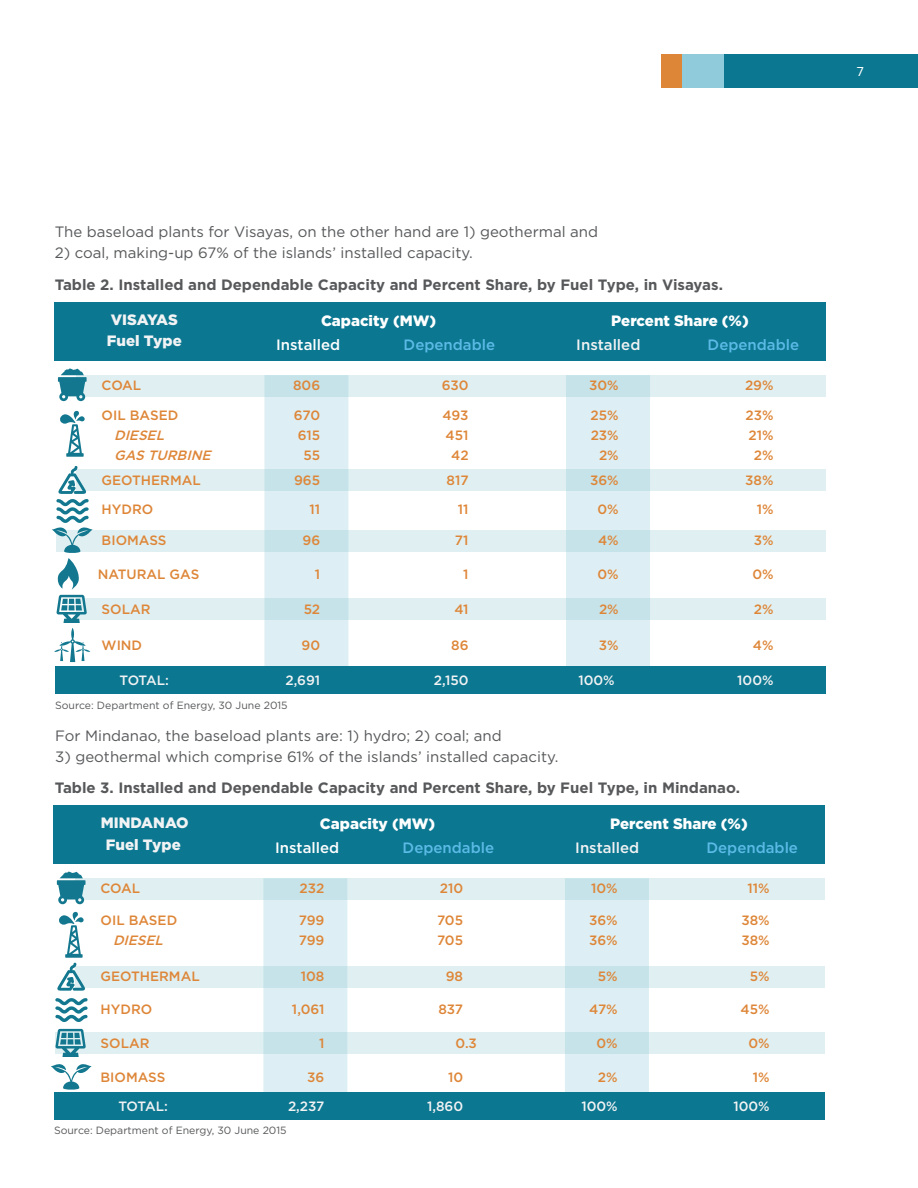
<style>
.page{position:relative;width:918px;height:1188px;background:#fff}
.page>*{position:absolute;margin:0;border:0;box-sizing:border-box;transform-origin:0 0}
.t1{font:15px "Gotham";color:#57585a}
.t2{font:700 15px "Gotham";color:#57585a}
.t3{font:900 15px "Gotham";color:#fff}
.t4{font:500 15px "Gotham";color:#5cbbe6}
.t5{font:900 15px "Gotham";color:#f2f3f4}
.t6{font:500 15px "Gotham";color:#fff}
.t7{font:500 15px "Gotham";color:#f2f3f4}
.t8{font:500 13.5px "Gotham";color:#de8638}
.t9{font:500 13.5px "Gotham";color:#f2f3f4}
.t10{font:italic 500 13.5px "Gotham";color:#de8638}
.t11{font:13.5px "Proxima Nova";color:#fff}
.t12{font:10.5px "Gotham";color:#57585a}
</style>
<div class="page">
<div style="left:724px;top:54px;width:194px;height:33px;background:#0b7791"></div>
<div style="left:682px;top:54px;width:42px;height:33px;background:#90cbdb"></div>
<div style="left:662px;top:54px;width:20px;height:33px;background:#de8638"></div>
<div style="left:566px;top:375px;width:84px;height:308px;background:#ddeff4"></div>
<div style="left:54px;top:302px;width:772px;height:59px;background:#0b7791"></div>
<div style="left:264px;top:375px;width:84px;height:313px;background:#ddeff4"></div>
<svg style="left:87px;top:375px;width:739px;height:21px;fill:#e0f0f2"></svg>
<svg style="left:93px;top:470px;width:733px;height:21px;fill:#e0f0f2"></svg>
<svg style="left:93px;top:531px;width:733px;height:21px;fill:#e0f0f2"></svg>
<svg style="left:93px;top:598px;width:733px;height:21px;fill:#e0f0f2"></svg>
<div style="left:55px;top:666px;width:771px;height:28px;background:#0b7791"></div>
<svg style="left:58px;top:368px;width:29px;height:33px"></svg>
<svg style="left:60px;top:411px;width:24px;height:46px"></svg>
<svg style="left:52px;top:466px;width:41px;height:196px"></svg>
<div style="left:53px;top:806px;width:771px;height:58px;background:#0b7791"></div>
<div style="left:263px;top:878px;width:84px;height:228px;background:#ddeff4"></div>
<div style="left:565px;top:878px;width:84px;height:224px;background:#ddeff4"></div>
<svg style="left:86px;top:878px;width:738px;height:21px;fill:#e0f0f2"></svg>
<svg style="left:87px;top:966px;width:737px;height:21px;fill:#e0f0f2"></svg>
<svg style="left:86px;top:1032px;width:738px;height:21px;fill:#e0f0f2"></svg>
<div style="left:54px;top:1092px;width:770px;height:28px;background:#0b7791"></div>
<svg style="left:57px;top:872px;width:29px;height:32px"></svg>
<svg style="left:55px;top:912px;width:32px;height:109px"></svg>
<svg style="left:55px;top:1029px;width:31px;height:28px"></svg>
<svg style="left:51px;top:1064px;width:41px;height:26px"></svg>
<p class="t11" style="left:857px;top:65px;width:8px">7</p>
<p class="t1" style="left:55px;top:222px;width:545px">The baseload plants for Visayas, on the other hand are 1) geothermal and</p>
<p class="t1" style="left:55px;top:243px;width:420px">2) coal, making-up 67% of the islands’ installed capacity.</p>
<p class="t2" style="left:55px;top:276px;width:670px">Table 2. Installed and Dependable Capacity and Percent Share, by Fuel Type, in Visayas.</p>
<p class="t5" style="left:111px;top:309px;width:68px">VISAYAS</p>
<p class="t3" style="left:321px;top:310px;width:117px">Capacity (MW)</p>
<p class="t6" style="left:276px;top:335px;width:66px">Installed</p>
<p class="t4" style="left:404px;top:335px;width:93px">Dependable</p>
<p class="t5" style="left:107px;top:331px;width:76px">Fuel Type</p>
<p class="t3" style="left:611px;top:310px;width:139px">Percent Share (%)</p>
<p class="t7" style="left:576px;top:335px;width:66px">Installed</p>
<p class="t4" style="left:708px;top:335px;width:93px">Dependable</p>
<p class="t8" style="left:102px;top:376px;width:41px">COAL</p>
<p class="t8" style="left:293px;top:376px;width:29px">806</p>
<p class="t8" style="left:442px;top:376px;width:28px">630</p>
<p class="t8" style="left:589px;top:376px;width:31px">30%</p>
<p class="t8" style="left:745px;top:376px;width:30px">29%</p>
<p class="t8" style="left:102px;top:406px;width:78px">OIL BASED</p>
<p class="t8" style="left:294px;top:406px;width:28px">670</p>
<p class="t8" style="left:442px;top:406px;width:28px">493</p>
<p class="t8" style="left:591px;top:406px;width:30px">25%</p>
<p class="t8" style="left:746px;top:406px;width:30px">23%</p>
<p class="t10" style="left:114px;top:426px;width:56px">DIESEL</p>
<p class="t8" style="left:298px;top:426px;width:24px">615</p>
<p class="t8" style="left:446px;top:426px;width:24px">451</p>
<p class="t8" style="left:591px;top:426px;width:30px">23%</p>
<p class="t8" style="left:749px;top:426px;width:27px">21%</p>
<p class="t10" style="left:114px;top:446px;width:102px">GAS TURBINE</p>
<p class="t8" style="left:303px;top:446px;width:18px">55</p>
<p class="t8" style="left:451px;top:446px;width:19px">42</p>
<p class="t8" style="left:599px;top:446px;width:21px">2%</p>
<p class="t8" style="left:754px;top:446px;width:21px">2%</p>
<p class="t8" style="left:102px;top:471px;width:101px">GEOTHERMAL</p>
<p class="t8" style="left:294px;top:471px;width:28px">965</p>
<p class="t8" style="left:447px;top:471px;width:24px">817</p>
<p class="t8" style="left:590px;top:471px;width:30px">36%</p>
<p class="t8" style="left:745px;top:471px;width:30px">38%</p>
<p class="t8" style="left:102px;top:501px;width:53px">HYDRO</p>
<p class="t8" style="left:310px;top:501px;width:12px">11</p>
<p class="t8" style="left:458px;top:501px;width:12px">11</p>
<p class="t8" style="left:598px;top:501px;width:23px">0%</p>
<p class="t8" style="left:757px;top:501px;width:18px">1%</p>
<p class="t8" style="left:102px;top:531px;width:66px">BIOMASS</p>
<p class="t8" style="left:303px;top:531px;width:19px">96</p>
<p class="t8" style="left:455px;top:531px;width:15px">71</p>
<p class="t8" style="left:598px;top:531px;width:22px">4%</p>
<p class="t8" style="left:754px;top:531px;width:21px">3%</p>
<p class="t8" style="left:98px;top:565px;width:103px">NATURAL GAS</p>
<p class="t8" style="left:315px;top:565px;width:7px">1</p>
<p class="t8" style="left:463px;top:565px;width:7px">1</p>
<p class="t8" style="left:598px;top:565px;width:23px">0%</p>
<p class="t8" style="left:752px;top:565px;width:23px">0%</p>
<p class="t8" style="left:102px;top:600px;width:50px">SOLAR</p>
<p class="t8" style="left:304px;top:600px;width:18px">52</p>
<p class="t8" style="left:454px;top:600px;width:16px">41</p>
<p class="t8" style="left:599px;top:600px;width:21px">2%</p>
<p class="t8" style="left:754px;top:600px;width:21px">2%</p>
<p class="t8" style="left:102px;top:636px;width:42px">WIND</p>
<p class="t8" style="left:302px;top:636px;width:20px">90</p>
<p class="t8" style="left:451px;top:636px;width:19px">86</p>
<p class="t8" style="left:599px;top:636px;width:21px">3%</p>
<p class="t8" style="left:753px;top:636px;width:22px">4%</p>
<p class="t9" style="left:119px;top:671px;width:51px">TOTAL:</p>
<p class="t9" style="left:285px;top:671px;width:36px">2,691</p>
<p class="t9" style="left:434px;top:671px;width:36px">2,150</p>
<p class="t9" style="left:578px;top:671px;width:38px">100%</p>
<p class="t9" style="left:737px;top:671px;width:38px">100%</p>
<p class="t12" style="left:55px;top:699px;width:234px">Source: Department of Energy, 30 June 2015</p>
<p class="t1" style="left:55px;top:727px;width:448px">For Mindanao, the baseload plants are: 1) hydro; 2) coal; and</p>
<p class="t1" style="left:55px;top:748px;width:505px">3) geothermal which comprise 61% of the islands’ installed capacity.</p>
<p class="t2" style="left:55px;top:779px;width:687px">Table 3. Installed and Dependable Capacity and Percent Share, by Fuel Type, in Mindanao.</p>
<p class="t5" style="left:101px;top:813px;width:89px">MINDANAO</p>
<p class="t3" style="left:320px;top:814px;width:117px">Capacity (MW)</p>
<p class="t6" style="left:275px;top:838px;width:66px">Installed</p>
<p class="t4" style="left:403px;top:838px;width:93px">Dependable</p>
<p class="t5" style="left:106px;top:834px;width:76px">Fuel Type</p>
<p class="t3" style="left:610px;top:814px;width:139px">Percent Share (%)</p>
<p class="t7" style="left:575px;top:838px;width:66px">Installed</p>
<p class="t4" style="left:707px;top:838px;width:93px">Dependable</p>
<p class="t8" style="left:101px;top:879px;width:41px">COAL</p>
<p class="t8" style="left:300px;top:879px;width:26px">232</p>
<p class="t8" style="left:440px;top:879px;width:25px">210</p>
<p class="t8" style="left:591px;top:879px;width:28px">10%</p>
<p class="t8" style="left:748px;top:879px;width:24px">11%</p>
<p class="t8" style="left:101px;top:911px;width:78px">OIL BASED</p>
<p class="t8" style="left:299px;top:911px;width:27px">799</p>
<p class="t8" style="left:437px;top:911px;width:28px">705</p>
<p class="t8" style="left:589px;top:911px;width:30px">36%</p>
<p class="t8" style="left:741px;top:911px;width:30px">38%</p>
<p class="t10" style="left:113px;top:931px;width:56px">DIESEL</p>
<p class="t8" style="left:299px;top:931px;width:27px">799</p>
<p class="t8" style="left:437px;top:931px;width:28px">705</p>
<p class="t8" style="left:589px;top:931px;width:30px">36%</p>
<p class="t8" style="left:741px;top:931px;width:30px">38%</p>
<p class="t8" style="left:101px;top:968px;width:101px">GEOTHERMAL</p>
<p class="t8" style="left:301px;top:968px;width:25px">108</p>
<p class="t8" style="left:446px;top:968px;width:19px">98</p>
<p class="t8" style="left:598px;top:968px;width:21px">5%</p>
<p class="t8" style="left:750px;top:968px;width:21px">5%</p>
<p class="t8" style="left:101px;top:1000px;width:53px">HYDRO</p>
<p class="t8" style="left:292px;top:1000px;width:34px">1,061</p>
<p class="t8" style="left:438px;top:1000px;width:26px">837</p>
<p class="t8" style="left:589px;top:1000px;width:30px">47%</p>
<p class="t8" style="left:741px;top:1000px;width:31px">45%</p>
<p class="t8" style="left:101px;top:1034px;width:50px">SOLAR</p>
<p class="t8" style="left:319px;top:1034px;width:7px">1</p>
<p class="t8" style="left:456px;top:1034px;width:23px">0.3</p>
<p class="t8" style="left:596px;top:1034px;width:23px">0%</p>
<p class="t8" style="left:748px;top:1034px;width:23px">0%</p>
<p class="t8" style="left:101px;top:1068px;width:66px">BIOMASS</p>
<p class="t8" style="left:307px;top:1068px;width:19px">36</p>
<p class="t8" style="left:448px;top:1068px;width:17px">10</p>
<p class="t8" style="left:598px;top:1068px;width:21px">2%</p>
<p class="t8" style="left:753px;top:1068px;width:18px">1%</p>
<p class="t9" style="left:118px;top:1097px;width:51px">TOTAL:</p>
<p class="t9" style="left:288px;top:1097px;width:38px">2,237</p>
<p class="t9" style="left:427px;top:1097px;width:38px">1,860</p>
<p class="t9" style="left:581px;top:1097px;width:38px">100%</p>
<p class="t9" style="left:733px;top:1097px;width:38px">100%</p>
<p class="t12" style="left:54px;top:1124px;width:234px">Source: Department of Energy, 30 June 2015</p>
</div>
